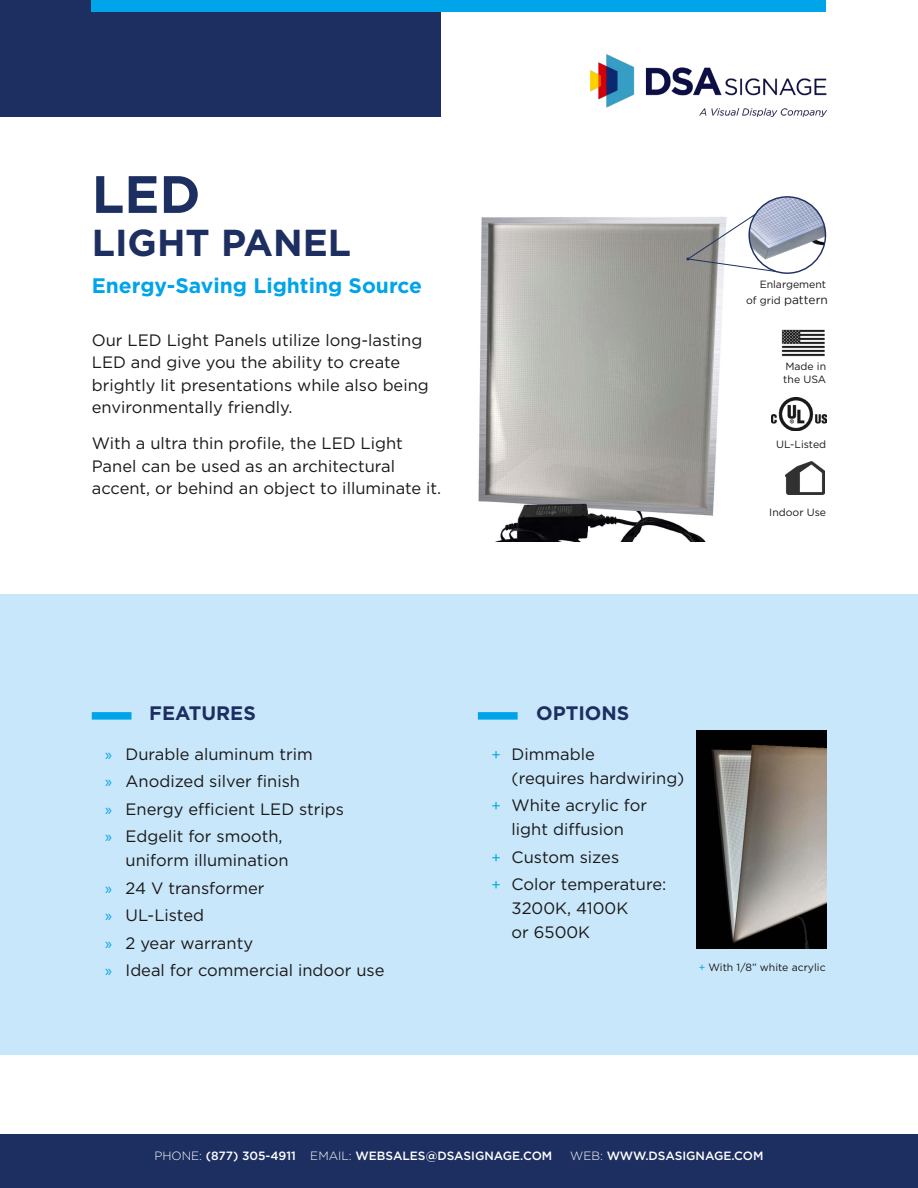
<style>
.page{position:relative;width:918px;height:1188px;background:#fff}
.page>*{position:absolute;margin:0;border:0;box-sizing:border-box;transform-origin:0 0}
.t1{font:700 52.5px "Gotham";color:#1d2e60}
.t2{font:700 37.5px "Gotham";color:#1d2e60}
.t3{font:700 21px "Gotham";color:#00a4e9}
.t4{font:700 19.5px "Gotham";color:#1d2e60}
.Body_Copy{font:16.5px/24px "Gotham";color:#1a1818}
.t5{font:500 12px "Gotham";color:#fff}
.t6{font:12px "Gotham";color:#1a1818}
.t7{font:10.5px/13.5px "Gotham";color:#1a1818}
.s1{font-size:10.5px}
.s2{font-family:"Myriad Pro";color:#00a4e9}
.s3{color:#00a4e9}
.s4{font-size:15px;color:#00a4e9}
.s5{font-weight:300}
</style>
<div class="page">
<div style="left:0;top:1134px;width:918px;height:54px;background:#1d2e60"></div>
<div style="left:0;top:0;width:440px;height:116px;background:#1d2e60"></div>
<div style="left:0;top:594px;width:918px;height:460px;background:#c9e7fa"></div>
<div style="left:92px;top:712px;width:40px;height:8px;background:#00a4e9"></div>
<div style="left:478px;top:712px;width:40px;height:8px;background:#00a4e9"></div>
<img style="left:590px;top:54px;width:236px;height:62px">
<div style="left:92px;top:0;width:734px;height:12px;background:#00a4e9"></div>
<img style="left:478px;top:217px;width:246px;height:324px">
<img style="left:697px;top:731px;width:129px;height:217px">
<img style="left:785px;top:462px;width:39px;height:32px">
<img style="left:772px;top:398px;width:54px;height:33px">
<img style="left:781px;top:329px;width:44px;height:27px">
<img style="left:749px;top:197px;width:76px;height:76px;border-radius:38px">
<svg style="left:686px;top:213px;width:91px;height:59px"></svg>
<p class="t1" style="left:92px;top:160px;width:110px">LED</p>
<p class="t2" style="left:92px;top:218px;width:261px">LIGHT PANEL</p>
<p class="t3" style="left:92px;top:271px;width:332px">Energy-Saving Lighting Source</p>
<p class="Body_Copy" style="left:92px;top:329px;width:339px;line-height:22.5px">Our LED Light Panels utilize long-lasting LED and give you the ability to create brightly lit presentations while also being environmentally friendly.</p>
<p class="Body_Copy" style="left:92px;top:432px;width:351px;line-height:22.5px">With a ultra thin profile, the LED Light<br>Panel can be used as an architectural accent, or behind an object to illuminate it.</p>
<p class="t4" style="left:149px;top:700px;width:108px">FEATURES</p>
<p class="t4" style="left:536px;top:700px;width:95px">OPTIONS</p>
<p class="t7" style="left:760px;top:278px;width:68px">Enlargement</p>
<p class="t6" style="left:746px;top:293px;width:83px"><span class="s1">of grid</span> pattern</p>
<p class="t7" style="left:783px;top:359px;width:44px">Made in the USA</p>
<p class="t7" style="left:776px;top:437px;width:51px">UL-Listed</p>
<p class="t7" style="left:769px;top:505px;width:58px">Indoor Use</p>
<p class="Body_Copy" style="left:105px;top:742px;width:209px"><span class="s2">»</span> Durable aluminum trim</p>
<p class="Body_Copy" style="left:105px;top:769px;width:196px"><span class="s2">»</span> Anodized silver finish</p>
<p class="Body_Copy" style="left:105px;top:797px;width:240px"><span class="s2">»</span> Energy efficient LED strips</p>
<p class="Body_Copy" style="left:126px;top:824px;width:165px;text-indent:-20px"><span class="s2">»</span> Edgelit for smooth, uniform illumination</p>
<p class="Body_Copy" style="left:105px;top:876px;width:161px"><span class="s2">»</span> 24 V transformer</p>
<p class="Body_Copy" style="left:105px;top:903px;width:100px"><span class="s2">»</span> UL-Listed</p>
<p class="Body_Copy" style="left:105px;top:931px;width:149px"><span class="s2">»</span> 2 year warranty</p>
<p class="Body_Copy" style="left:105px;top:958px;width:281px"><span class="s2">»</span> Ideal for commercial indoor use</p>
<p class="t7" style="left:699px;top:960px;width:128px"><span class="s3">+</span> With 1/8” white acrylic</p>
<p class="Body_Copy" style="left:512px;top:742px;width:174px;text-indent:-20px"><span class="s4">+</span> Dimmable<br>(requires hardwiring)</p>
<p class="Body_Copy" style="left:491px;top:793px;width:157px;text-align:center"><span class="s4">+</span> White acrylic for light diffusion</p>
<p class="Body_Copy" style="left:491px;top:845px;width:129px"><span class="s4">+</span> Custom sizes</p>
<p class="Body_Copy" style="left:512px;top:872px;width:156px;text-indent:-20px"><span class="s4">+</span> Color temperature:<br>3200K, 4100K<br>or 6500K</p>
<p class="t5" style="left:154px;top:1147px;width:399px"><span class="s5">PHONE:</span> (877) 305-4911 <span class="s5">EMAIL:</span> WEBSALES@DSASIGNAGE.COM</p>
<p class="t5" style="left:570px;top:1147px;width:195px"><span class="s5">WEB:</span> WWW.DSASIGNAGE.COM</p>
</div>
